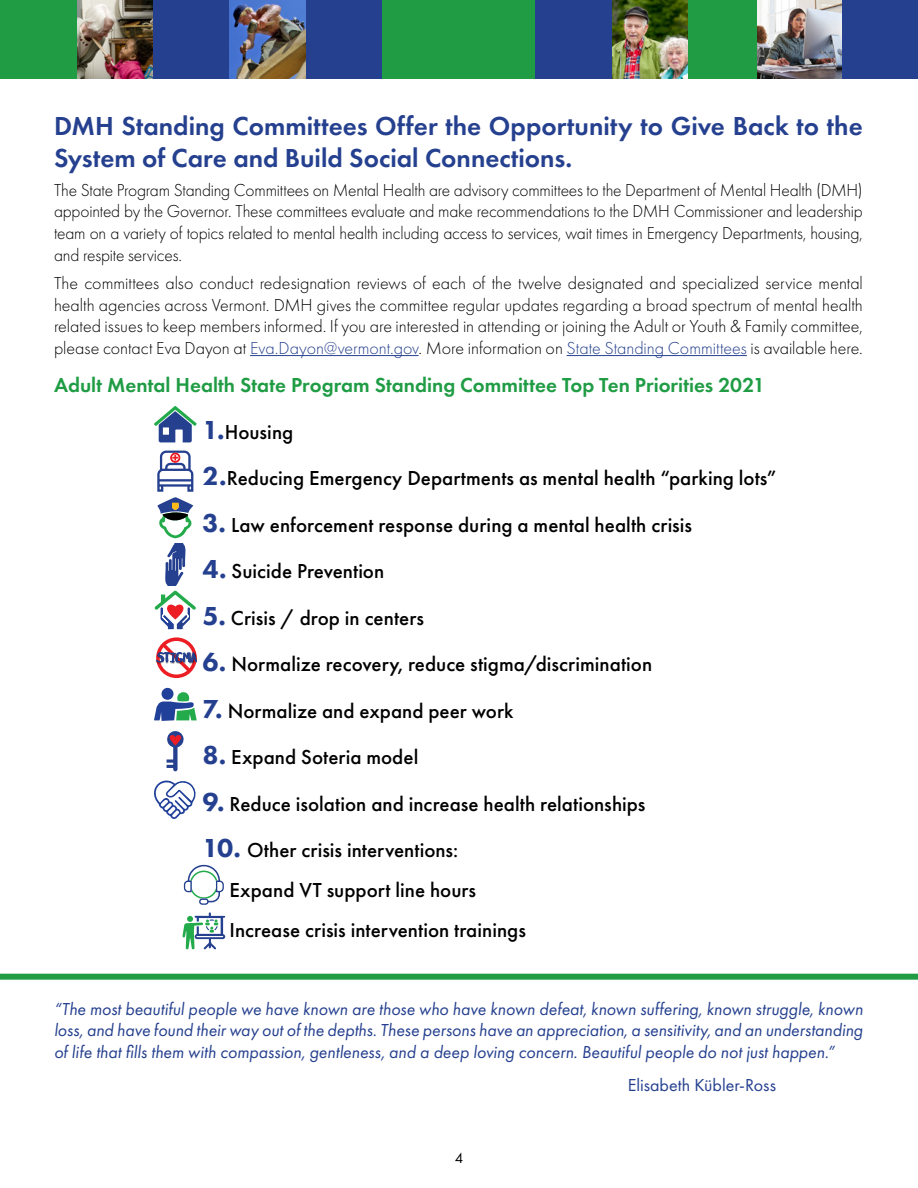
<style>
.page{position:relative;width:918px;height:1188px;background:#fff}
.page>*{position:absolute;margin:0;border:0;box-sizing:border-box;transform-origin:0 0}
.t1{font:600 27px/32.4px "Futura PT";color:#25408f}
.t2{font:500 21px/39.8px "Futura PT";color:#000}
.t3{font:600 21px "Futura PT";color:#1f9c44}
.t4{font:300 18px/21.6px "Futura PT";letter-spacing:-.005em;color:#000;text-align:justify}
.t5{font:italic 18px/21.6px "Futura PT";color:#25408f;text-align:justify}
.t6{font:18px "Futura PT";color:#25408f}
.t7{font:15px "Futura PT";color:#000}
.t8{font:14.55px "Mother Goose";color:#25408f;scale:1.41 1}
.s1{color:#25408f}
.s2{font-weight:800;font-size:27px;color:#25408f}
</style>
<div class="page">
<hr style="left:250px;top:355px;width:169px;height:1px;background:#25408f">
<hr style="left:567px;top:355px;width:180px;height:1px;background:#25408f">
<div style="left:0;top:974px;width:918px;height:6px;background:#1f9c44"></div>
<svg style="left:184px;top:864px;width:40px;height:41px"></svg>
<svg style="left:182px;top:912px;width:43px;height:38px"></svg>
<svg style="left:157px;top:451px;width:36px;height:87px"></svg>
<svg style="left:165px;top:544px;width:21px;height:41px"></svg>
<svg style="left:155px;top:591px;width:41px;height:39px"></svg>
<div style="left:156px;top:637px;width:41px;height:41px;border:4px solid #ed1d24;border-radius:50%"></div>
<svg style="left:156px;top:640px;width:41px;height:35px"></svg>
<div style="left:162px;top:688px;width:12px;height:12px;background:#21409a;border-radius:50%"></div>
<svg style="left:154px;top:691px;width:43px;height:30px"></svg>
<svg style="left:167px;top:731px;width:17px;height:41px"></svg>
<svg style="left:154px;top:780px;width:42px;height:38px"></svg>
<svg style="left:154px;top:406px;width:43px;height:36px"></svg>
<img style="left:612px;top:0;width:76px;height:78px">
<img style="left:76px;top:0;width:77px;height:79px">
<div style="left:306px;top:0;width:76px;height:78px;background:#25408f"></div>
<div style="left:153px;top:0;width:76px;height:79px;background:#25408f"></div>
<div style="left:0;top:0;width:76px;height:79px;background:#1f9c44"></div>
<div style="left:459px;top:0;width:153px;height:79px;background:#25408f"></div>
<div style="left:688px;top:0;width:77px;height:79px;background:#1f9c44"></div>
<div style="left:842px;top:0;width:76px;height:79px;background:#25408f"></div>
<img style="left:758px;top:0;width:83px;height:79px">
<div style="left:382px;top:0;width:153px;height:79px;background:#1f9c44"></div>
<img style="left:229px;top:0;width:77px;height:79px">
<h1 class="t1" style="left:54px;top:110px;width:810px">DMH Standing Committees Offer the Opportunity to Give Back to the<br>System of Care and Build Social Connections.</h1>
<p class="t4" style="left:54px;top:179px;width:810px">The State Program Standing Committees on Mental Health are advisory committees to the Department of Mental Health (DMH) appointed by the Governor. These committees evaluate and make recommendations to the DMH Commissioner and leadership team on a variety of topics related to mental health including access to services, wait times in Emergency Departments, housing, and respite services.</p>
<p class="t4" style="left:54px;top:272px;width:810px">The committees also conduct redesignation reviews of each of the twelve designated and specialized service mental health agencies across Vermont. DMH gives the committee regular updates regarding a broad spectrum of mental health related issues to keep members informed. If you are interested in attending or joining the Adult or Youth &amp; Family committee, please contact Eva Dayon at <span class="s1">Eva.Dayon@vermont.gov</span>. More information on <span class="s1">State Standing Committees</span> is available here.</p>
<p class="t3" style="left:54px;top:372px;width:712px">Adult Mental Health State Program Standing Committee Top Ten Priorities 2021</p>
<p class="t2" style="left:202px;top:412px;width:92px"><span class="s2">1.</span>Housing</p>
<p class="t2" style="left:202px;top:459px;width:576px"><span class="s2">2.</span>Reducing Emergency Departments as mental health “parking lots”</p>
<p class="t2" style="left:202px;top:505px;width:491px"><span class="s2">3.</span> Law enforcement response during a mental health crisis</p>
<p class="t2" style="left:202px;top:552px;width:183px"><span class="s2">4.</span> Suicide Prevention</p>
<p class="t2" style="left:202px;top:598px;width:223px"><span class="s2">5.</span> Crisis / drop in centers</p>
<p class="t2" style="left:202px;top:645px;width:451px"><span class="s2">6.</span> Normalize recovery, reduce stigma/discrimination</p>
<p class="t2" style="left:202px;top:691px;width:313px"><span class="s2">7.</span> Normalize and expand peer work</p>
<p class="t2" style="left:202px;top:738px;width:217px"><span class="s2">8.</span> Expand Soteria model</p>
<p class="t2" style="left:202px;top:784px;width:444px"><span class="s2">9.</span> Reduce isolation and increase health relationships</p>
<p class="t2" style="left:230px;top:831px;width:298px;text-indent:-27px"><span class="s2">10.</span> Other crisis interventions:<br>Expand VT support line hours<br>Increase crisis intervention trainings</p>
<p class="t8" style="left:157px;top:650px;width:30px">STIGMA</p>
<p class="t5" style="left:54px;top:998px;width:810px">“The most beautiful people we have known are those who have known defeat, known suffering, known struggle, known loss, and have found their way out of the depths. These persons have an appreciation, a sensitivity, and an understanding of life that fills them with compassion, gentleness, and a deep loving concern. Beautiful people do not just happen.”</p>
<p class="t6" style="left:628px;top:1075px;width:150px">Elisabeth Kübler-Ross</p>
<p class="t7" style="left:455px;top:1149px;width:10px">4</p>
</div>
